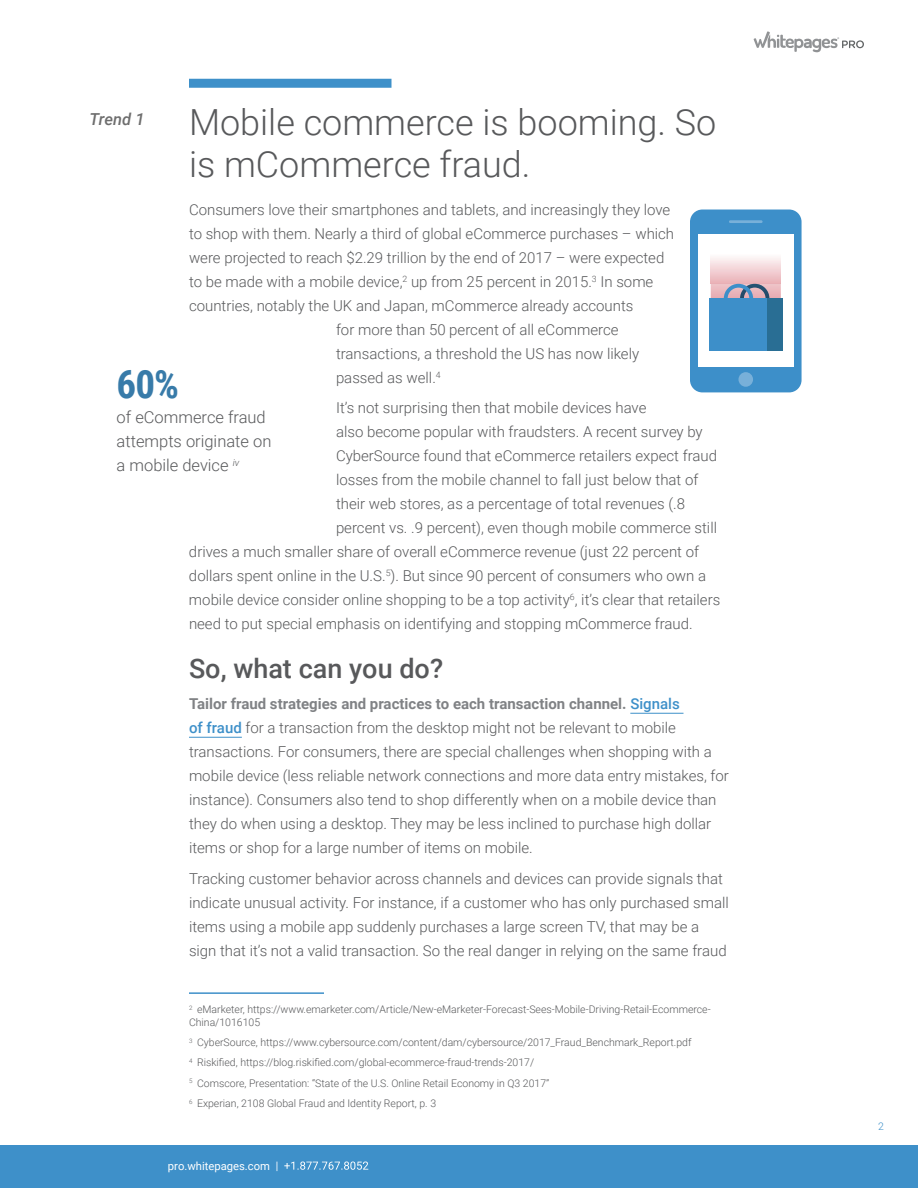
<style>
.page{position:relative;width:918px;height:1188px;background:#fff}
.page>*{position:absolute;margin:0;border:0;box-sizing:border-box;transform-origin:0 0}
.t1{font:700 39px "Roboto Condensed";color:#387ba9}
.t2{font:300 36px/42px "Roboto";color:#58595b}
.t3{font:500 27px "Roboto";color:#58595b}
.t4{font:300 16.5px/24px "Roboto";color:#58595b}
.t5{font:italic 500 16.5px "Roboto";color:#6e6e6e}
.t6{font:300 15px/24px "Roboto";color:#58595b}
.t7{font:11.25px "Roboto";color:#fff}
.t8{font:300 10.5px/20.2px "Roboto";color:#58595b}
.t9{font:300 10.5px "Roboto";color:#3e90c9}
.s1{font-weight:700;color:#808285}
.s2{font-weight:500;color:#3e90c9}
</style>
<div class="page">
<svg style="left:754px;top:31px;width:110px;height:21px"></svg>
<div style="left:0;top:1145px;width:918px;height:43px;background:#3e90c9"></div>
<svg style="left:277px;top:1162px;width:91px;height:9px"></svg>
<div style="left:189px;top:79px;width:203px;height:9px;background:#3e90c9"></div>
<hr style="left:189px;top:992px;width:135px;height:2px;background:#3e90c9">
<hr style="left:630px;top:713px;width:54px;height:1px;background:#3e90c9">
<hr style="left:189px;top:737px;width:53px;height:1px;background:#3e90c9">
<div style="left:690px;top:210px;width:112px;height:182px;background:#3d8fc9;border-radius:12px"></div>
<div style="left:698px;top:234px;width:95px;height:133px;background:#fff"></div>
<div style="left:738px;top:372px;width:15px;height:15px;background:#78b0d9;border-radius:50%"></div>
<hr style="left:729px;top:220px;width:34px;height:3px;background:#78b0d9">
<hr style="left:711px;top:255px;width:70px;height:1px;background:#fffafa">
<hr style="left:711px;top:256px;width:70px;height:1px;background:#fcf7fa">
<hr style="left:711px;top:257px;width:70px;height:1px;background:#fcf5f5">
<hr style="left:711px;top:258px;width:70px;height:1px;background:#faf2f2">
<hr style="left:711px;top:259px;width:70px;height:1px;background:#faf0f2">
<hr style="left:711px;top:260px;width:70px;height:1px;background:#faeded">
<hr style="left:711px;top:261px;width:70px;height:1px;background:#faebed">
<hr style="left:711px;top:262px;width:70px;height:1px;background:#fae8eb">
<hr style="left:711px;top:263px;width:70px;height:1px;background:#f7e6e8">
<hr style="left:711px;top:264px;width:70px;height:1px;background:#f7e3e3">
<hr style="left:711px;top:265px;width:70px;height:1px;background:#f7e0e3">
<hr style="left:711px;top:266px;width:70px;height:1px;background:#f5dee0">
<hr style="left:711px;top:267px;width:70px;height:1px;background:#f5d9de">
<hr style="left:711px;top:268px;width:70px;height:1px;background:#f5d9db">
<hr style="left:711px;top:269px;width:70px;height:1px;background:#f5d6d9">
<hr style="left:711px;top:270px;width:70px;height:1px;background:#f2d1d6">
<hr style="left:711px;top:271px;width:70px;height:1px;background:#f2d1d4">
<hr style="left:711px;top:272px;width:70px;height:1px;background:#f2ccd1">
<hr style="left:711px;top:273px;width:70px;height:1px;background:#f2c9cf">
<hr style="left:711px;top:274px;width:70px;height:1px;background:#f0c7cc">
<hr style="left:711px;top:275px;width:70px;height:1px;background:#f0c4c9">
<hr style="left:711px;top:276px;width:70px;height:1px;background:#edc2c7">
<hr style="left:711px;top:277px;width:70px;height:1px;background:#edbfc4">
<hr style="left:711px;top:278px;width:70px;height:1px;background:#edbdc2">
<hr style="left:711px;top:279px;width:70px;height:1px;background:#edbabf">
<hr style="left:711px;top:280px;width:70px;height:1px;background:#edb8bd">
<hr style="left:711px;top:281px;width:70px;height:1px;background:#ebb5ba">
<hr style="left:711px;top:282px;width:70px;height:1px;background:#ebb3b8">
<hr style="left:711px;top:283px;width:70px;height:1px;background:#e8b0b5">
<div style="left:709px;top:298px;width:58px;height:53px;background:#3d8fc9"></div>
<div style="left:767px;top:298px;width:16px;height:53px;background:#296e94"></div>
<svg style="left:711px;top:284px;width:70px;height:14px"></svg>
<p class="t5" style="left:90px;top:108px;width:56px">Trend 1</p>
<h2 class="t2" style="left:189px;top:100px;width:529px">Mobile commerce is booming. So is mCommerce fraud.</h2>
<p class="t6" style="left:189px;top:197px;width:483px">Consumers love their smartphones and tablets, and increasingly they love</p>
<p class="t6" style="left:189px;top:221px;width:487px">to shop with them. Nearly a third of global eCommerce purchases – which</p>
<p class="t6" style="left:189px;top:245px;width:477px">were projected to reach $2.29 trillion by the end of 2017 – were expected</p>
<p class="t6" style="left:189px;top:269px;width:466px">to be made with a mobile device,<sup>2</sup> up from 25 percent in 2015.<sup>3</sup> In some</p>
<p class="t6" style="left:189px;top:293px;width:446px">countries, notably the UK and Japan, mCommerce already accounts</p>
<p class="t6" style="left:336px;top:317px;width:284px">for more than 50 percent of all eCommerce</p>
<p class="t6" style="left:336px;top:341px;width:305px">transactions, a threshold the US has now likely</p>
<p class="t6" style="left:336px;top:365px;width:106px">passed as well.<sup>4</sup></p>
<p class="t6" style="left:336px;top:395px;width:312px">It’s not surprising then that mobile devices have</p>
<p class="t6" style="left:336px;top:419px;width:368px">also become popular with fraudsters. A recent survey by</p>
<p class="t6" style="left:336px;top:443px;width:383px">CyberSource found that eCommerce retailers expect fraud</p>
<p class="t6" style="left:336px;top:467px;width:364px">losses from the mobile channel to fall just below that of</p>
<p class="t6" style="left:336px;top:491px;width:351px">their web stores, as a percentage of total revenues (.8</p>
<p class="t6" style="left:336px;top:515px;width:383px">percent vs. .9 percent), even though mobile commerce still</p>
<p class="t6" style="left:189px;top:539px;width:512px">drives a much smaller share of overall eCommerce revenue (just 22 percent of</p>
<p class="t6" style="left:189px;top:563px;width:519px">dollars spent online in the U.S.<sup>5</sup>). But since 90 percent of consumers who own a</p>
<p class="t6" style="left:189px;top:587px;width:533px">mobile device consider online shopping to be a top activity<sup>6</sup>, it’s clear that retailers</p>
<p class="t6" style="left:189px;top:611px;width:505px">need to put special emphasis on identifying and stopping mCommerce fraud.</p>
<h3 class="t3" style="left:189px;top:649px;width:256px">So, what can you do?</h3>
<p class="t6" style="left:189px;top:691px;width:541px"><span class="s1">Tailor fraud strategies and practices to each transaction channel.</span> <span class="s2">Signals<br>of fraud</span> for a transaction from the desktop might not be relevant to mobile transactions. For consumers, there are special challenges when shopping with a mobile device (less reliable network connections and more data entry mistakes, for instance). Consumers also tend to shop differently when on a mobile device than they do when using a desktop. They may be less inclined to purchase high dollar items or shop for a large number of items on mobile.</p>
<p class="t6" style="left:189px;top:866px;width:541px">Tracking customer behavior across channels and devices can provide signals that indicate unusual activity. For instance, if a customer who has only purchased small items using a mobile app suddenly purchases a large screen TV, that may be a sign that it’s not a valid transaction. So the real danger in relying on the same fraud</p>
<h1 class="t1" style="left:117px;top:357px;width:64px">60%</h1>
<p class="t4" style="left:117px;top:405px;width:156px">of eCommerce fraud attempts originate on a mobile device <sup>iv</sup></p>
<p class="t8" style="left:189px;top:1003px;width:523px;line-height:12.6px"><sup>2</sup> eMarketer, https://www.emarketer.com/Article/New-eMarketer-Forecast-Sees-Mobile-Driving-Retail-Ecommerce-<br>China/1016105</p>
<p class="t8" style="left:189px;top:1032px;width:504px"><sup>3</sup> CyberSource, https://www.cybersource.com/content/dam/cybersource/2017_Fraud_Benchmark_Report.pdf <sup>4</sup> Riskified, https://blog.riskified.com/global-ecommerce-fraud-trends-2017/<br><sup>5</sup> Comscore, Presentation: “State of the U.S. Online Retail Economy in Q3 2017”<br><sup>6</sup> Experian, 2108 Global Fraud and Identity Report, p. 3</p>
<p class="t7" style="left:168px;top:1158px;width:104px">pro.whitepages.com</p>
<p class="t9" style="left:878px;top:1119px;width:7px">2</p>
</div>
